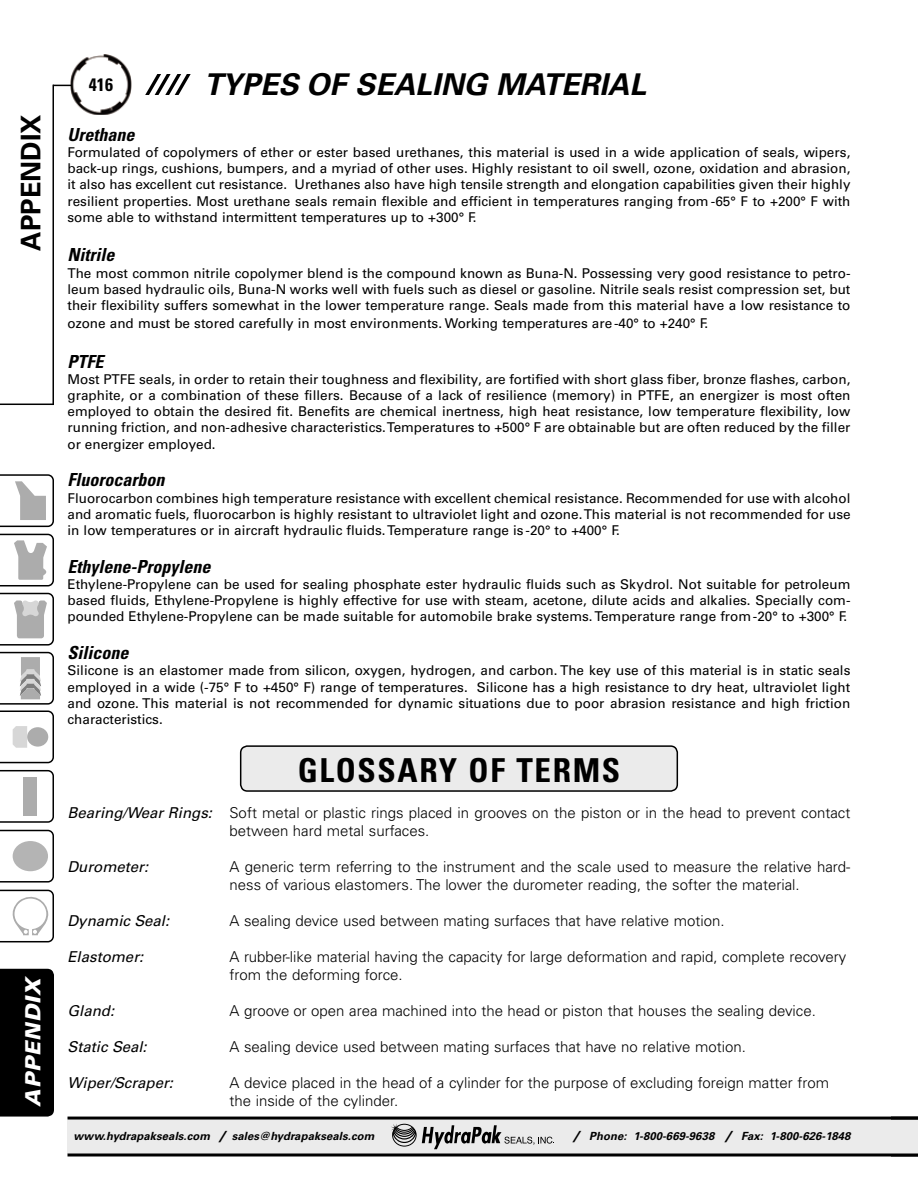
<style>
.page{position:relative;width:918px;height:1188px;background:#fff}
.page>*{position:absolute;margin:0;border:0;box-sizing:border-box;transform-origin:0 0}
.t1{font:700 condensed 33px "Univers LT Pro";letter-spacing:.05em;color:#000}
.t2{font:italic 700 30px "Univers LT Pro 65";color:#000}
.t3{font:700 27px "Univers LT Pro 65";color:#000}
.t4{font:italic 900 21px "Univers LT Pro 75";color:#fff}
.t5{font:italic 700 condensed 18px "Univers LT Pro";color:#000}
.t6{font:700 condensed 18px "Univers LT Pro";color:#000}
.t7{font:300 15px/18px "Univers LT Pro 45";color:#000}
.t8{font:italic 15px "Univers LT Pro 55";color:#000}
.t9{font:13.5px/16.2px "Univers LT Pro 55 Roman";color:#000;text-align:justify}
.t10{font:italic 700 11.25px "Univers LT Pro 65";letter-spacing:.01em;color:#000}
.s1{font-family:"Univers LT Pro 55";font-weight:400;font-style:italic}
.s2{font-family:"Univers LT Pro";font-stretch:expanded;font-size:15px}
</style>
<div class="page">
<div style="left:0;top:969px;width:54px;height:148px;background:#000"></div>
<div style="left:68px;top:1120px;width:850px;height:34px;background:#ebebeb"></div>
<hr style="left:68px;top:1117px;width:850px;height:3px;background:#000">
<hr style="left:68px;top:1154px;width:850px;height:2px;background:#000">
<svg style="left:391px;top:1123px;width:163px;height:26px"></svg>
<hr style="left:52px;top:85px;width:2px;height:320px;background:#000">
<hr style="left:0;top:404px;width:53px;height:1px;background:#000">
<img style="left:70px;top:54px;width:62px;height:61px">
<svg style="left:54px;top:85px;width:18px;height:1px"></svg>
<svg style="left:0;top:711px;width:54px;height:52px"></svg>
<div style="left:27px;top:727px;width:21px;height:20px;background:#acacac;border-radius:50%"></div>
<svg style="left:0;top:890px;width:54px;height:52px"></svg>
<svg style="left:0;top:830px;width:54px;height:53px"></svg>
<div style="left:13px;top:841px;width:35px;height:30px;background:#b4b4b4;border-radius:50%"></div>
<svg style="left:0;top:770px;width:54px;height:53px"></svg>
<div style="left:24px;top:777px;width:13px;height:39px;background:#acacac"></div>
<svg style="left:0;top:593px;width:54px;height:53px"></svg>
<svg style="left:0;top:652px;width:54px;height:53px"></svg>
<svg style="left:0;top:534px;width:54px;height:52px"></svg>
<svg style="left:0;top:474px;width:54px;height:53px"></svg>
<svg style="left:145px;top:74px;width:46px;height:21px"></svg>
<div style="left:241px;top:746px;width:436px;height:45px;background:#ebebeb;border-radius:7px"></div>
<div style="left:240px;top:745px;width:438px;height:47px;border:2px solid #000;border-radius:7px"></div>
<h3 class="t3" style="left:15px;top:251px;width:138px;rotate:-90deg">appendix</h3>
<h3 class="t4" style="left:20px;top:1107px;width:133px;rotate:-90deg">APPENDIX</h3>
<h3 class="t6" style="left:89px;top:73px;width:26px">416</h3>
<h2 class="t2" style="left:204px;top:67px;width:444px">TYPES OF SEALING MATERIAL</h2>
<h3 class="t5" style="left:68px;top:123px;width:68px">Urethane</h3>
<p class="t9" style="left:68px;top:144px;width:785px">Formulated of copolymers of ether or ester based urethanes, this material is used in a wide application of seals, wipers, back-up rings, cushions, bumpers, and a myriad of other uses. Highly resistant to oil swell, ozone, oxidation and abrasion, it also has excellent cut resistance. Urethanes also have high tensile strength and elongation capabilities given their highly resilient properties. Most urethane seals remain flexible and efficient in temperatures ranging from -65° F to +200° F with some able to withstand intermittent temperatures up to +300° F.</p>
<h3 class="t5" style="left:68px;top:244px;width:49px">Nitrile</h3>
<p class="t9" style="left:68px;top:265px;width:785px">The most common nitrile copolymer blend is the compound known as Buna-N. Possessing very good resistance to petro&shy;leum based hydraulic oils, Buna-N works well with fuels such as diesel or gasoline. Nitrile seals resist compression set, but their flexibility suffers somewhat in the lower temperature range. Seals made from this material have a low resistance to</p>
<p class="t9" style="left:68px;top:315px;width:642px">ozone and must be stored carefully in most environments. Working temperatures are -40° to +240° F.</p>
<h3 class="t5" style="left:68px;top:350px;width:37px">PTFE</h3>
<p class="t9" style="left:68px;top:371px;width:785px">Most PTFE seals, in order to retain their toughness and flexibility, are fortified with short glass fiber, bronze flashes, carbon, graphite, or a combination of these fillers. Because of a lack of resilience (memory) in PTFE, an energizer is most often employed to obtain the desired fit. Benefits are chemical inertness, high heat resistance, low temperature flexibility, low running friction, and non-adhesive characteristics. Temperatures to +500° F are obtainable but are often reduced by the filler or energizer employed.</p>
<h3 class="t5" style="left:68px;top:469px;width:98px">Fluorocarbon</h3>
<p class="t9" style="left:68px;top:490px;width:785px">Fluorocarbon combines high temperature resistance with excellent chemical resistance. Recommended for use with alcohol and aromatic fuels, fluorocarbon is highly resistant to ultraviolet light and ozone. This material is not recommended for use in low temperatures or in aircraft hydraulic fluids. Temperature range is -20° to +400° F.</p>
<h3 class="t5" style="left:68px;top:555px;width:144px">Ethylene-Propylene</h3>
<p class="t9" style="left:68px;top:576px;width:785px">Ethylene-Propylene can be used for sealing phosphate ester hydraulic fluids such as Skydrol. Not suitable for petroleum based fluids, Ethylene-Propylene is highly effective for use with steam, acetone, dilute acids and alkalies. Specially com&shy;pounded Ethylene-Propylene can be made suitable for automobile brake systems. Temperature range from -20° to +300° F.</p>
<h3 class="t5" style="left:68px;top:642px;width:63px">Silicone</h3>
<p class="t9" style="left:68px;top:663px;width:784px">Silicone is an elastomer made from silicon, oxygen, hydrogen, and carbon. The key use of this material is in static seals employed in a wide (-75° F to +450° F) range of temperatures. Silicone has a high resistance to dry heat, ultraviolet light and ozone. This material is not recommended for dynamic situations due to poor abrasion resistance and high friction characteristics.</p>
<h1 class="t1" style="left:298px;top:750px;width:324px">GLOSSARY OF TERMS</h1>
<p class="t7" style="left:230px;top:803px;width:622px;text-indent:-162px"><span class="s1">Bearing/Wear Rings:</span> Soft metal or plastic rings placed in grooves on the piston or in the head to prevent contact between hard metal surfaces.</p>
<p class="t8" style="left:68px;top:857px;width:82px">Durometer:</p>
<p class="t7" style="left:230px;top:857px;width:622px">A generic term referring to the instrument and the scale used to measure the relative hard&shy;ness of various elastomers. The lower the durometer reading, the softer the material.</p>
<p class="t8" style="left:67px;top:911px;width:103px">Dynamic Seal:</p>
<p class="t7" style="left:230px;top:911px;width:497px">A sealing device used between mating surfaces that have relative motion.</p>
<p class="t8" style="left:68px;top:947px;width:77px">Elastomer:</p>
<p class="t7" style="left:230px;top:947px;width:618px">A rubber-like material having the capacity for large deformation and rapid, complete recovery from the deforming force.</p>
<p class="t8" style="left:68px;top:1001px;width:48px">Gland:</p>
<p class="t7" style="left:230px;top:1001px;width:588px">A groove or open area machined into the head or piston that houses the sealing device.</p>
<p class="t8" style="left:68px;top:1037px;width:81px">Static Seal:</p>
<p class="t7" style="left:230px;top:1037px;width:518px">A sealing device used between mating surfaces that have no relative motion.</p>
<p class="t8" style="left:68px;top:1073px;width:107px">Wiper/Scraper:</p>
<p class="t7" style="left:230px;top:1073px;width:601px">A device placed in the head of a cylinder for the purpose of excluding foreign matter from the inside of the cylinder.</p>
<p class="t10" style="left:74px;top:1130px;width:302px">www.hydrapakseals.com <span class="s2">/</span> sales@hydrapakseals.com</p>
<p class="t10" style="left:572px;top:1130px;width:280px"><span class="s2">/</span> Phone: 1-800-669-9638 <span class="s2">/</span> Fax: 1-800-626-1848</p>
</div>
